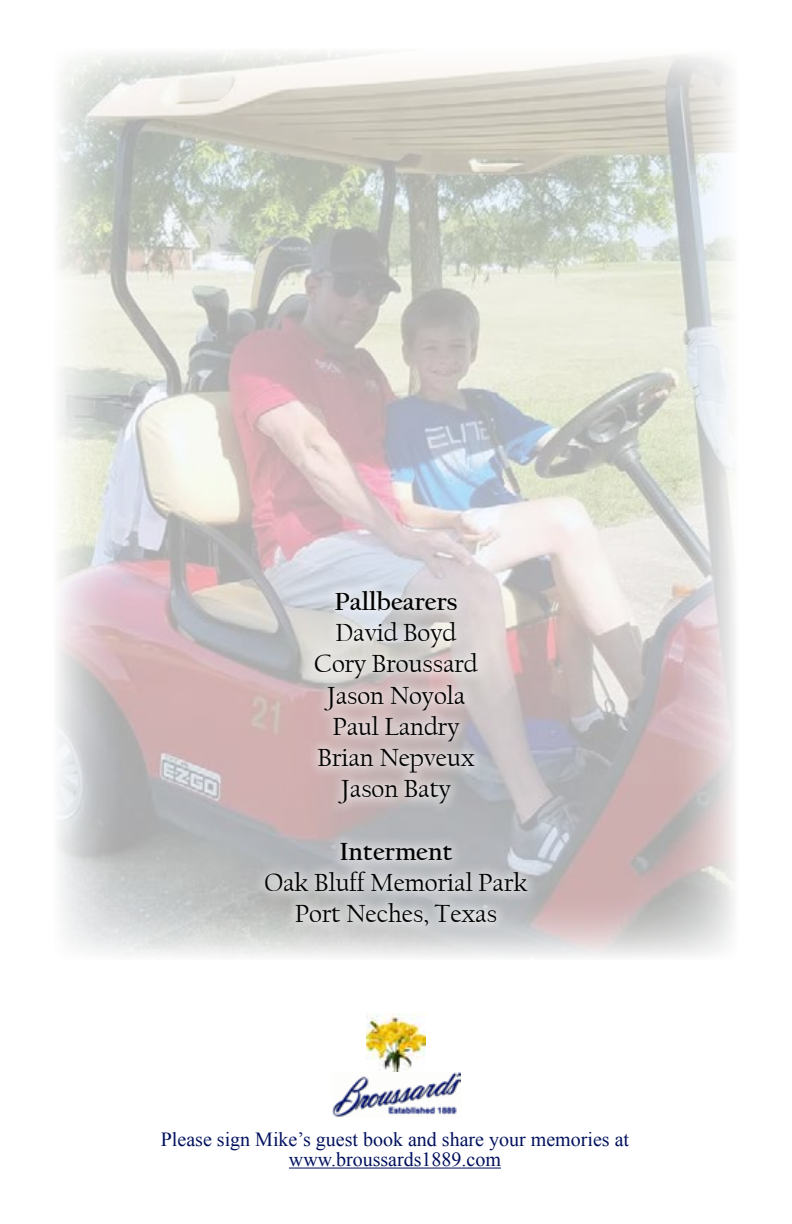
<style>
.page{position:relative;width:792px;height:1224px;background:#fff}
.page>*{position:absolute;margin:0;border:0;box-sizing:border-box;transform-origin:0 0}
.t1{font:26px/31.2px "Californian FB";color:#000;text-align:center}
.t2{font:700 26px "Californian FB";color:#000}
.t3{font:20px/20px "Times New Roman";color:#00115e;text-align:center}
</style>
<div class="page">
<img style="left:333px;top:1072px;width:127px;height:46px">
<hr style="left:289px;top:1168px;width:212px;height:1px;background:#00115e">
<img style="left:367px;top:1013px;width:58px;height:59px">
<img style="left:57px;top:52px;width:678px;height:905px">
<div style="left:253px;top:578px;width:287px;height:359px;background:#fff;opacity:.75"></div>
<p class="t2" style="left:335px;top:587px;width:124px">Pallbearers</p>
<p class="t1" style="left:314px;top:617px;width:165px">David Boyd<br>Cory Broussard<br>Jason Noyola<br>Paul Landry<br>Brian Nepveux<br>Jason Baty</p>
<p class="t2" style="left:339px;top:836px;width:115px">Interment</p>
<p class="t1" style="left:264px;top:867px;width:265px">Oak Bluff Memorial Park<br>Port Neches, Texas</p>
<p class="t3" style="left:161px;top:1129px;width:470px">Please sign Mike’s guest book and share your memories at www.broussards1889.com</p>
</div>
